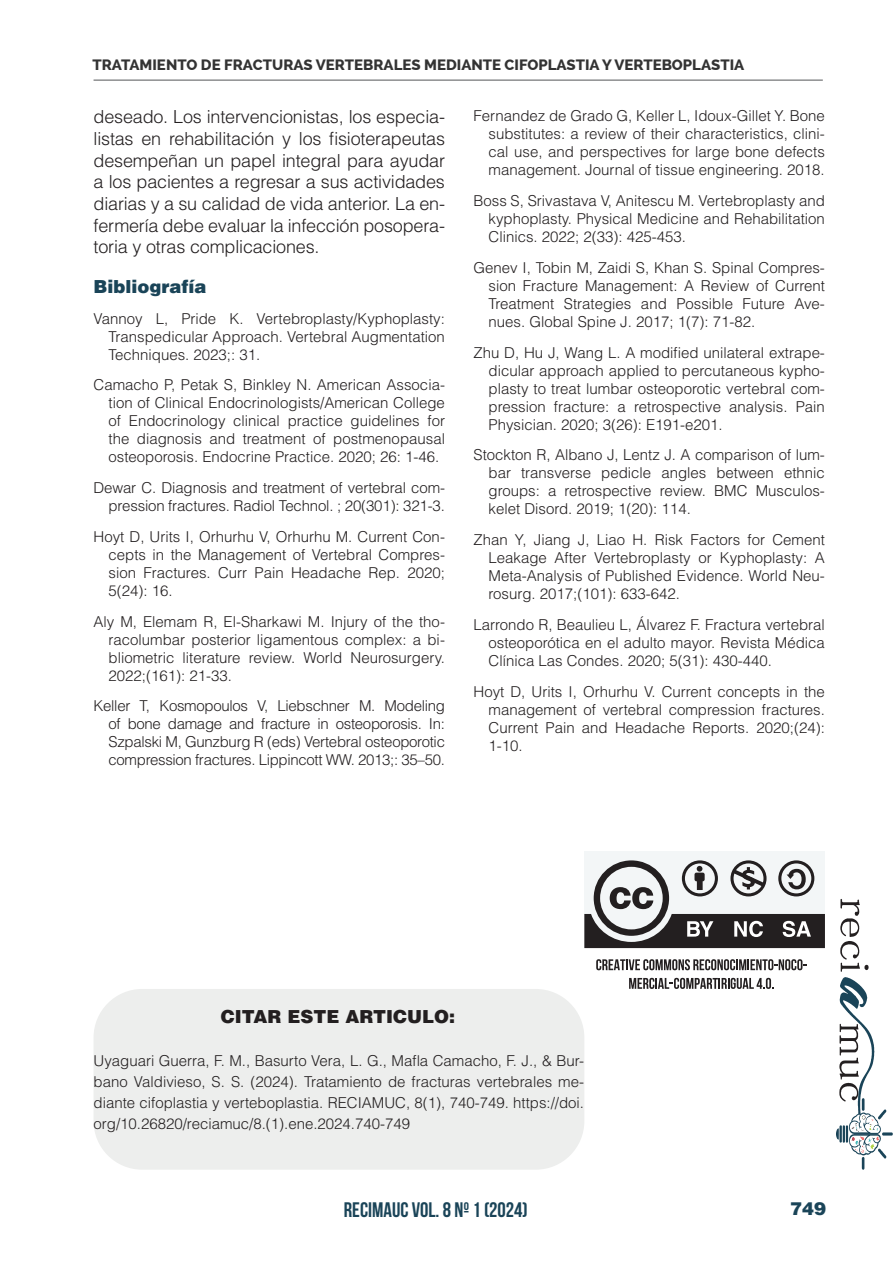
<style>
.page{position:relative;width:893px;height:1263px;background:#fff}
.page>*{position:absolute;margin:0;border:0;box-sizing:border-box;transform-origin:0 0}
.t1{font:700 21px "Bebas Neue";color:#1a4458}
.t2{font:300 18px/21.6px "Helvetica LT Std";letter-spacing:-.01em;color:#231f20;text-align:justify}
.t3{font:900 18px "Helvetica LT Std";color:#231f20}
.t4{font:900 18px "Helvetica LT Std";color:#1a4458}
.t5{font:300 15px/18px "Helvetica LT Std";color:#231f20;text-align:justify}
.t6{font:800 15px "Raleway";color:#333}
</style>
<div class="page">
<hr style="left:94px;top:80px;width:729px;height:1px;background:#545557">
<svg style="left:836px;top:899px;width:57px;height:271px"></svg>
<div style="left:94px;top:989px;width:490px;height:181px;background:#edeeed;border-radius:49px"></div>
<svg style="left:596px;top:959px;width:211px;height:11px"></svg>
<svg style="left:629px;top:978px;width:145px;height:11px"></svg>
<div style="left:584px;top:852px;width:241px;height:96px;background:#f3f6f7"></div>
<svg style="left:584px;top:860px;width:241px;height:88px"></svg>
<p class="t6" style="left:92px;top:57px;width:653px">TRATAMIENTO DE FRACTURAS VERTEBRALES MEDIANTE CIFOPLASTIA Y VERTEBOPLASTIA</p>
<p class="t2" style="left:94px;top:106px;width:353px">deseado. Los intervencionistas, los especia&shy;listas en rehabilitación y los fisioterapeutas desempeñan un papel integral para ayudar a los pacientes a regresar a sus actividades diarias y a su calidad de vida anterior. La en&shy;fermería debe evaluar la infección posopera&shy;toria y otras complicaciones.</p>
<p class="t4" style="left:94px;top:275px;width:115px">Bibliografía</p>
<p class="t5" style="left:109px;top:309px;width:338px;text-indent:-15px">Vannoy L, Pride K. Vertebroplasty/Kyphoplasty:<br>Transpedicular Approach. Vertebral Augmentation Techniques. 2023;: 31.</p>
<p class="t5" style="left:109px;top:376px;width:338px;text-indent:-15px">Camacho P, Petak S, Binkley N. American Associa&shy;tion of Clinical Endocrinologists/American College of Endocrinology clinical practice guidelines for the diagnosis and treatment of postmenopausal osteoporosis. Endocrine Practice. 2020; 26: 1-46.</p>
<p class="t5" style="left:94px;top:479px;width:353px;text-align:right">Dewar C. Diagnosis and treatment of vertebral com&shy;pression fractures. Radiol Technol. ; 20(301): 321-3.</p>
<p class="t5" style="left:109px;top:527px;width:338px;text-indent:-15px">Hoyt D, Urits I, Orhurhu V, Orhurhu M. Current Con&shy;cepts in the Management of Vertebral Compres&shy;sion Fractures. Curr Pain Headache Rep. 2020; 5(24): 16.</p>
<p class="t5" style="left:109px;top:612px;width:338px;text-indent:-15px">Aly M, Elemam R, El-Sharkawi M. Injury of the tho&shy;racolumbar posterior ligamentous complex: a bi&shy;bliometric literature review. World Neurosurgery.<br>2022;(161): 21-33.</p>
<p class="t5" style="left:109px;top:697px;width:338px;text-indent:-15px">Keller T, Kosmopoulos V, Liebschner M. Modeling of bone damage and fracture in osteoporosis. In:<br>Szpalski M, Gunzburg R (eds) Vertebral osteoporotic compression fractures. Lippincott WW. 2013;: 35–50.</p>
<p class="t5" style="left:488px;top:107px;width:338px;text-indent:-15px">Fernandez de Grado G, Keller L, Idoux-Gillet Y. Bone substitutes: a review of their characteristics, clini&shy;cal use, and perspectives for large bone defects management. Journal of tissue engineering. 2018.</p>
<p class="t5" style="left:488px;top:192px;width:338px;text-indent:-15px">Boss S, Srivastava V, Anitescu M. Vertebroplasty and kyphoplasty. Physical Medicine and Rehabilitation Clinics. 2022; 2(33): 425-453.</p>
<p class="t5" style="left:488px;top:258px;width:338px;text-indent:-15px">Genev I, Tobin M, Zaidi S, Khan S. Spinal Compres&shy;sion Fracture Management: A Review of Current Treatment Strategies and Possible Future Ave&shy;nues. Global Spine J. 2017; 1(7): 71-82.</p>
<p class="t5" style="left:488px;top:343px;width:338px;text-indent:-15px">Zhu D, Hu J, Wang L. A modified unilateral extrape&shy;dicular approach applied to percutaneous kypho&shy;plasty to treat lumbar osteoporotic vertebral com&shy;pression fracture: a retrospective analysis. Pain Physician. 2020; 3(26): E191-e201.</p>
<p class="t5" style="left:488px;top:446px;width:338px;text-indent:-15px">Stockton R, Albano J, Lentz J. A comparison of lum&shy;bar transverse pedicle angles between ethnic groups: a retrospective review. BMC Musculos&shy;kelet Disord. 2019; 1(20): 114.</p>
<p class="t5" style="left:488px;top:531px;width:338px;text-indent:-15px">Zhan Y, Jiang J, Liao H. Risk Factors for Cement Leakage After Vertebroplasty or Kyphoplasty: A Meta-Analysis of Published Evidence. World Neu&shy;rosurg. 2017;(101): 633-642.</p>
<p class="t5" style="left:488px;top:615px;width:338px;text-indent:-15px">Larrondo R, Beaulieu L, Álvarez F. Fractura vertebral osteoporótica en el adulto mayor. Revista Médica Clínica Las Condes. 2020; 5(31): 430-440.</p>
<p class="t5" style="left:488px;top:682px;width:338px;text-indent:-15px">Hoyt D, Urits I, Orhurhu V. Current concepts in the management of vertebral compression fractures.<br>Current Pain and Headache Reports. 2020;(24):<br>1-10.</p>
<p class="t3" style="left:221px;top:1005px;width:236px">CITAR ESTE ARTICULO:</p>
<p class="t5" style="left:94px;top:1050px;width:492px;line-height:21px">Uyaguari Guerra, F. M., Basurto Vera, L. G., Mafla Camacho, F. J., &amp; Bur&shy;bano Valdivieso, S. S. (2024). Tratamiento de fracturas vertebrales me&shy;diante cifoplastia y verteboplastia. RECIAMUC, 8(1), 740-749. https://doi. org/10.26820/reciamuc/8.(1).ene.2024.740-749</p>
<h1 class="t1" style="left:344px;top:1198px;width:185px">RECIMAUC VOL. 8 Nº 1 (2024)</h1>
<p class="t4" style="left:790px;top:1197px;width:38px">749</p>
</div>
